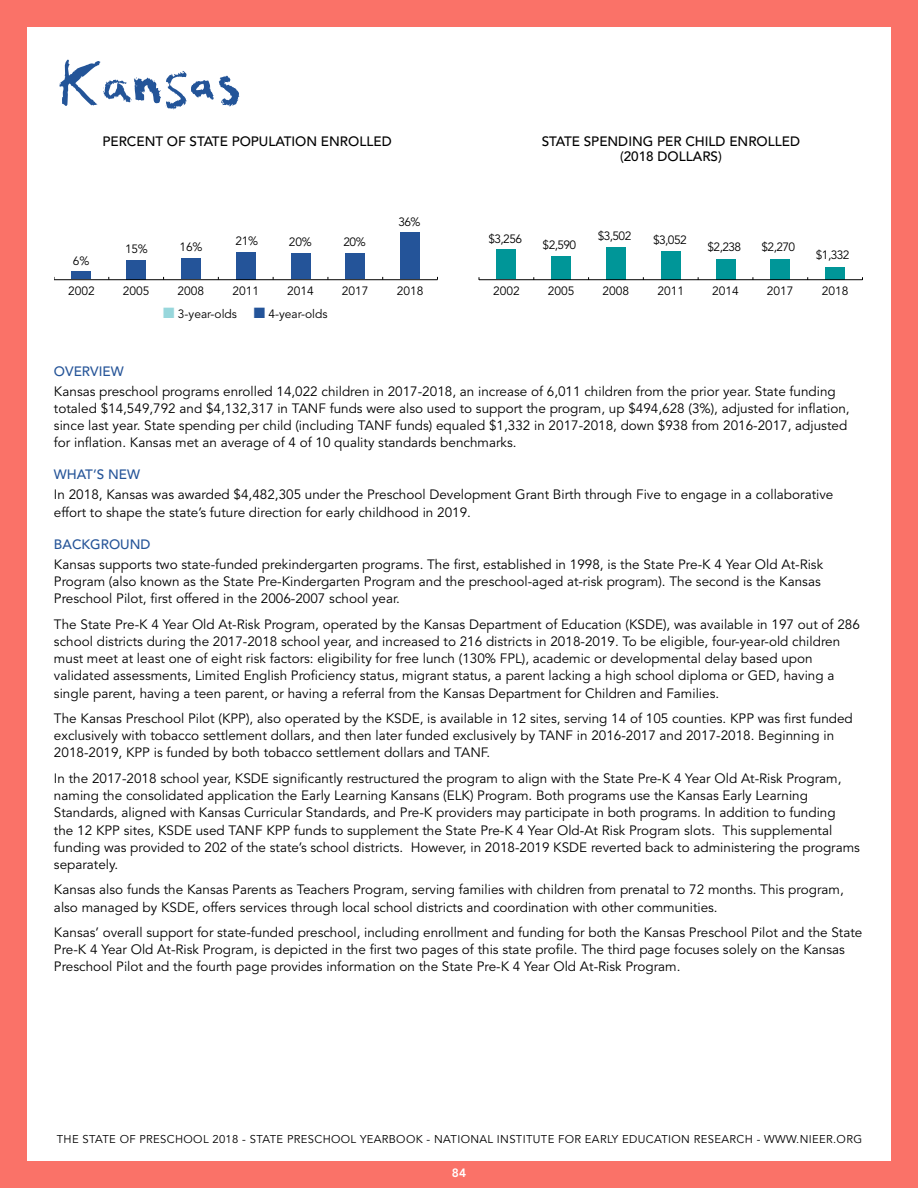
<style>
.page{position:relative;width:918px;height:1188px;background:#fa7268}
.page>*{position:absolute;margin:0;border:0;box-sizing:border-box;transform-origin:0 0}
.t1{font:13.5px/17.2px "Avenir";color:#000}
.t2{font:500 13.5px/15px "Avenir";color:#000;text-align:center}
.t3{font:500 13.5px "Avenir";color:#255498}
.t4{font:12px "Avenir";color:#000}
.t5{font:800 12px "Avenir";color:#fff}
.t6{font:11.25px "Avenir";letter-spacing:.03em;color:#000}
.s1{color:#98d7dc}
.s2{color:#245499}
</style>
<div class="page">
<div style="left:27px;top:27px;width:864px;height:1134px;background:#fff"></div>
<div style="left:72px;top:271px;width:19px;height:8px;background:#245499"></div>
<div style="left:126px;top:260px;width:20px;height:19px;background:#245499"></div>
<div style="left:181px;top:258px;width:20px;height:21px;background:#245499"></div>
<div style="left:236px;top:252px;width:20px;height:27px;background:#245499"></div>
<div style="left:291px;top:253px;width:19px;height:26px;background:#245499"></div>
<div style="left:345px;top:253px;width:20px;height:26px;background:#245499"></div>
<div style="left:400px;top:232px;width:20px;height:47px;background:#245499"></div>
<div style="left:497px;top:249px;width:19px;height:30px;background:#009698"></div>
<div style="left:551px;top:256px;width:20px;height:23px;background:#009698"></div>
<div style="left:606px;top:247px;width:20px;height:32px;background:#009698"></div>
<div style="left:661px;top:251px;width:20px;height:28px;background:#009698"></div>
<div style="left:716px;top:259px;width:19px;height:20px;background:#009698"></div>
<div style="left:770px;top:259px;width:20px;height:20px;background:#009698"></div>
<div style="left:825px;top:267px;width:20px;height:12px;background:#009698"></div>
<hr style="left:54px;top:279px;width:384px;height:1px;background:#000">
<hr style="left:479px;top:279px;width:384px;height:1px;background:#000">
<svg style="left:59px;top:60px;width:180px;height:50px"></svg>
<p class="t2" style="left:102px;top:134px;width:291px">PERCENT OF STATE POPULATION ENROLLED</p>
<p class="t2" style="left:542px;top:134px;width:260px">STATE SPENDING PER CHILD ENROLLED (2018 DOLLARS)</p>
<p class="t4" style="left:73px;top:254px;width:18px">6%</p>
<p class="t4" style="left:125px;top:242px;width:24px">15%</p>
<p class="t4" style="left:180px;top:240px;width:24px">16%</p>
<p class="t4" style="left:235px;top:234px;width:24px">21%</p>
<p class="t4" style="left:289px;top:235px;width:24px">20%</p>
<p class="t4" style="left:344px;top:235px;width:24px">20%</p>
<p class="t4" style="left:398px;top:215px;width:24px">36%</p>
<p class="t4" style="left:488px;top:232px;width:35px">$3,256</p>
<p class="t4" style="left:543px;top:238px;width:35px">$2,590</p>
<p class="t4" style="left:598px;top:229px;width:35px">$3,502</p>
<p class="t4" style="left:653px;top:233px;width:35px">$3,052</p>
<p class="t4" style="left:708px;top:240px;width:35px">$2,238</p>
<p class="t4" style="left:762px;top:240px;width:35px">$2,270</p>
<p class="t4" style="left:816px;top:248px;width:35px">$1,332</p>
<p class="t4" style="left:68px;top:284px;width:28px">2002</p>
<p class="t4" style="left:123px;top:284px;width:28px">2005</p>
<p class="t4" style="left:178px;top:284px;width:28px">2008</p>
<p class="t4" style="left:232px;top:284px;width:28px">2011</p>
<p class="t4" style="left:287px;top:284px;width:28px">2014</p>
<p class="t4" style="left:342px;top:284px;width:28px">2017</p>
<p class="t4" style="left:397px;top:284px;width:28px">2018</p>
<p class="t4" style="left:493px;top:284px;width:28px">2002</p>
<p class="t4" style="left:548px;top:284px;width:28px">2005</p>
<p class="t4" style="left:603px;top:284px;width:28px">2008</p>
<p class="t4" style="left:657px;top:284px;width:28px">2011</p>
<p class="t4" style="left:712px;top:284px;width:28px">2014</p>
<p class="t4" style="left:767px;top:284px;width:28px">2017</p>
<p class="t4" style="left:822px;top:284px;width:28px">2018</p>
<p class="t4" style="left:163px;top:307px;width:166px"><span class="s1">■</span> 3-year-olds <span class="s2">■</span> 4-year-olds</p>
<p class="t3" style="left:54px;top:363px;width:71px">OVERVIEW</p>
<p class="t1" style="left:54px;top:383px;width:797px">Kansas preschool programs enrolled 14,022 children in 2017-2018, an increase of 6,011 children from the prior year. State funding totaled $14,549,792 and $4,132,317 in TANF funds were also used to support the program, up $494,628 (3%), adjusted for inflation, since last year. State spending per child (including TANF funds) equaled $1,332 in 2017-2018, down $938 from 2016-2017, adjusted for inflation. Kansas met an average of 4 of 10 quality standards benchmarks.</p>
<p class="t3" style="left:54px;top:467px;width:87px">WHAT’S NEW</p>
<p class="t1" style="left:54px;top:486px;width:781px">In 2018, Kansas was awarded $4,482,305 under the Preschool Development Grant Birth through Five to engage in a collaborative effort to shape the state’s future direction for early childhood in 2019.</p>
<p class="t3" style="left:54px;top:536px;width:98px">BACKGROUND</p>
<p class="t1" style="left:54px;top:556px;width:771px">Kansas supports two state-funded prekindergarten programs. The first, established in 1998, is the State Pre-K 4 Year Old At-Risk<br>Program (also known as the State Pre-Kindergarten Program and the preschool-aged at-risk program). The second is the Kansas<br>Preschool Pilot, first offered in the 2006-2007 school year.</p>
<p class="t1" style="left:54px;top:616px;width:807px">The State Pre-K 4 Year Old At-Risk Program, operated by the Kansas Department of Education (KSDE), was available in 197 out of 286 school districts during the 2017-2018 school year, and increased to 216 districts in 2018-2019. To be eligible, four-year-old children must meet at least one of eight risk factors: eligibility for free lunch (130% FPL), academic or developmental delay based upon validated assessments, Limited English Proficiency status, migrant status, a parent lacking a high school diploma or GED, having a single parent, having a teen parent, or having a referral from the Kansas Department for Children and Families.</p>
<p class="t1" style="left:54px;top:710px;width:800px">The Kansas Preschool Pilot (KPP), also operated by the KSDE, is available in 12 sites, serving 14 of 105 counties. KPP was first funded exclusively with tobacco settlement dollars, and then later funded exclusively by TANF in 2016-2017 and 2017-2018. Beginning in<br>2018-2019, KPP is funded by both tobacco settlement dollars and TANF.</p>
<p class="t1" style="left:54px;top:770px;width:807px">In the 2017-2018 school year, KSDE significantly restructured the program to align with the State Pre-K 4 Year Old At-Risk Program, naming the consolidated application the Early Learning Kansans (ELK) Program. Both programs use the Kansas Early Learning Standards, aligned with Kansas Curricular Standards, and Pre-K providers may participate in both programs. In addition to funding<br>the 12 KPP sites, KSDE used TANF KPP funds to supplement the State Pre-K 4 Year Old-At Risk Program slots. This supplemental funding was provided to 202 of the state’s school districts. However, in 2018-2019 KSDE reverted back to administering the programs separately.</p>
<p class="t1" style="left:54px;top:881px;width:791px">Kansas also funds the Kansas Parents as Teachers Program, serving families with children from prenatal to 72 months. This program, also managed by KSDE, offers services through local school districts and coordination with other communities.</p>
<p class="t1" style="left:54px;top:924px;width:810px">Kansas’ overall support for state-funded preschool, including enrollment and funding for both the Kansas Preschool Pilot and the State<br>Pre-K 4 Year Old At-Risk Program, is depicted in the first two pages of this state profile. The third page focuses solely on the Kansas<br>Preschool Pilot and the fourth page provides information on the State Pre-K 4 Year Old At-Risk Program.</p>
<p class="t6" style="left:57px;top:1132px;width:807px">THE STATE OF PRESCHOOL 2018 - STATE PRESCHOOL YEARBOOK - NATIONAL INSTITUTE FOR EARLY EDUCATION RESEARCH - WWW.NIEER.ORG</p>
<p class="t5" style="left:452px;top:1166px;width:16px">84</p>
</div>
